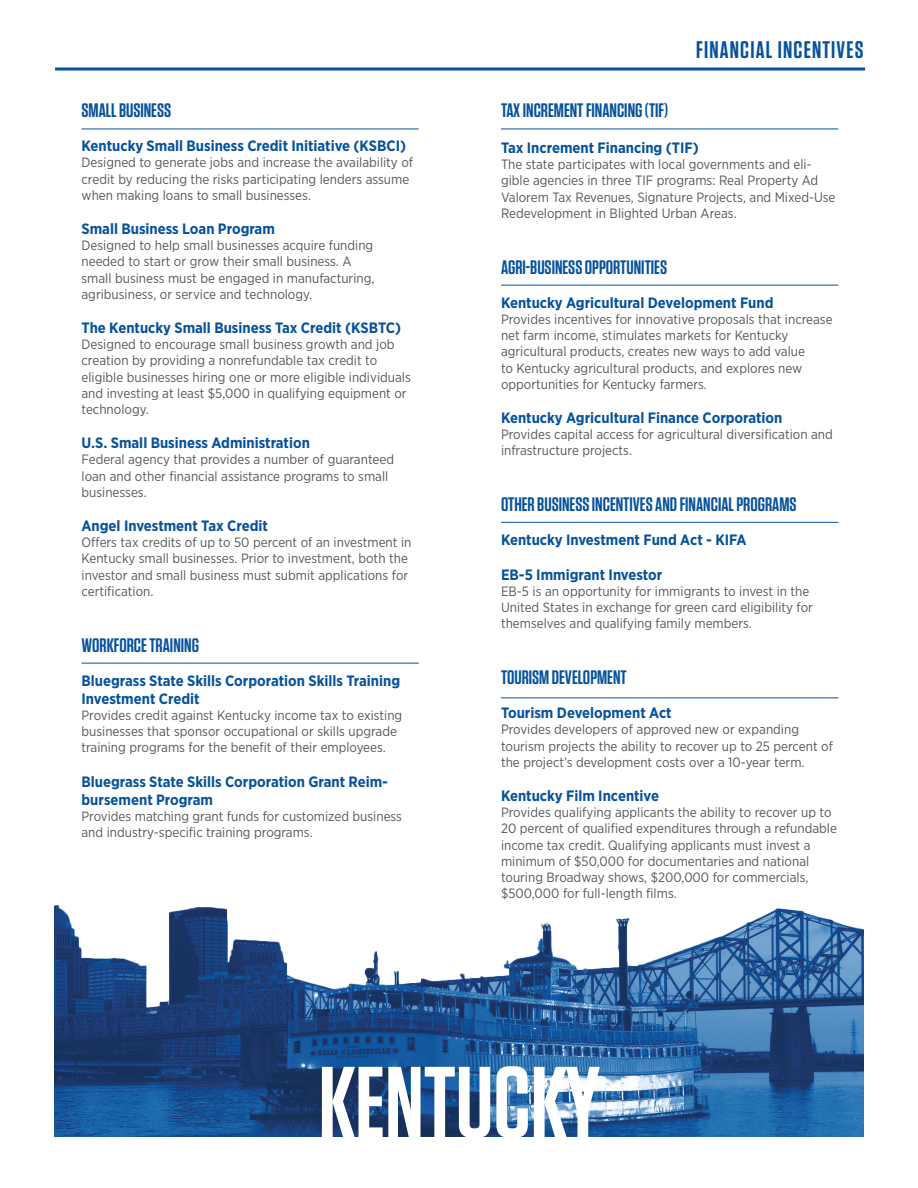
<style>
.page{position:relative;width:918px;height:1188px;background:#fff}
.page>*{position:absolute;margin:0;border:0;box-sizing:border-box;transform-origin:0 0}
.t1{font:600 100.5px "Tungsten";color:#fff}
.t2{font:600 24px "Tungsten";letter-spacing:.05em;color:#07529c}
.t3{font:600 19.5px "Tungsten";color:#07529c}
.t4{font:700 15px/18px "Gotham Narrow";color:#07529c}
.t5{font:13.5px/16.2px "Gotham Narrow";color:#57585a}
</style>
<div class="page">
<hr style="left:82px;top:663px;width:337px;height:1px;background:#07529c">
<hr style="left:82px;top:129px;width:337px;height:1px;background:#07529c">
<hr style="left:501px;top:129px;width:337px;height:1px;background:#07529c">
<hr style="left:501px;top:285px;width:337px;height:1px;background:#07529c">
<hr style="left:501px;top:522px;width:337px;height:1px;background:#07529c">
<hr style="left:501px;top:698px;width:337px;height:1px;background:#07529c">
<hr style="left:55px;top:68px;width:810px;height:2px;background:#07529c">
<img style="left:54px;top:905px;width:810px;height:232px">
<h3 class="t3" style="left:82px;top:100px;width:91px">SMALL BUSINESS</h3>
<p class="t4" style="left:82px;top:137px;width:326px">Kentucky Small Business Credit Initiative (KSBCI)</p>
<p class="t5" style="left:82px;top:154px;width:333px">Designed to generate jobs and increase the availability of credit by reducing the risks participating lenders assume when making loans to small businesses.</p>
<p class="t4" style="left:82px;top:220px;width:195px">Small Business Loan Program</p>
<p class="t5" style="left:82px;top:237px;width:294px">Designed to help small businesses acquire funding needed to start or grow their small business. A small business must be engaged in manufacturing, agribusiness, or service and technology.</p>
<p class="t4" style="left:82px;top:319px;width:321px">The Kentucky Small Business Tax Credit (KSBTC)</p>
<p class="t5" style="left:82px;top:336px;width:331px">Designed to encourage small business growth and job creation by providing a nonrefundable tax credit to eligible businesses hiring one or more eligible individuals and investing at least $5,000 in qualifying equipment or technology.</p>
<p class="t4" style="left:82px;top:434px;width:230px">U.S. Small Business Administration</p>
<p class="t5" style="left:82px;top:451px;width:314px">Federal agency that provides a number of guaranteed loan and other financial assistance programs to small businesses.</p>
<p class="t4" style="left:82px;top:517px;width:188px">Angel Investment Tax Credit</p>
<p class="t5" style="left:82px;top:534px;width:331px">Offers tax credits of up to 50 percent of an investment in Kentucky small businesses. Prior to investment, both the investor and small business must submit applications for certification.</p>
<h3 class="t3" style="left:82px;top:634px;width:119px">WORKFORCE TRAINING</h3>
<p class="t4" style="left:82px;top:671px;width:320px">Bluegrass State Skills Corporation Skills Training<br>Investment Credit</p>
<p class="t5" style="left:82px;top:707px;width:322px">Provides credit against Kentucky income tax to existing businesses that sponsor occupational or skills upgrade training programs for the benefit of their employees.</p>
<p class="t4" style="left:82px;top:772px;width:308px">Bluegrass State Skills Corporation Grant Reim&shy;bursement Program</p>
<p class="t5" style="left:82px;top:808px;width:322px">Provides matching grant funds for customized business and industry-specific training programs.</p>
<h2 class="t2" style="left:696px;top:37px;width:169px">FINANCIAL INCENTIVES</h2>
<h3 class="t3" style="left:501px;top:100px;width:169px">TAX INCREMENT FINANCING (TIF)</h3>
<p class="t4" style="left:501px;top:139px;width:199px">Tax Increment Financing (TIF)</p>
<p class="t5" style="left:501px;top:156px;width:336px">The state participates with local governments and eli&shy;gible agencies in three TIF programs: Real Property Ad Valorem Tax Revenues, Signature Projects, and Mixed-Use Redevelopment in Blighted Urban Areas.</p>
<h3 class="t3" style="left:501px;top:256px;width:168px">AGRI-BUSINESS OPPORTUNITIES</h3>
<p class="t4" style="left:501px;top:293px;width:274px">Kentucky Agricultural Development Fund</p>
<p class="t5" style="left:501px;top:311px;width:333px">Provides incentives for innovative proposals that increase net farm income, stimulates markets for Kentucky agricultural products, creates new ways to add value<br>to Kentucky agricultural products, and explores new opportunities for Kentucky farmers.</p>
<p class="t4" style="left:501px;top:409px;width:283px">Kentucky Agricultural Finance Corporation</p>
<p class="t5" style="left:501px;top:426px;width:333px">Provides capital access for agricultural diversification and infrastructure projects.</p>
<h3 class="t3" style="left:501px;top:494px;width:297px">OTHER BUSINESS INCENTIVES AND FINANCIAL PROGRAMS</h3>
<p class="t4" style="left:501px;top:531px;width:247px">Kentucky Investment Fund Act - KIFA</p>
<p class="t4" style="left:501px;top:565px;width:163px">EB-5 Immigrant Investor</p>
<p class="t5" style="left:501px;top:583px;width:314px">EB-5 is an opportunity for immigrants to invest in the<br>United States in exchange for green card eligibility for themselves and qualifying family members.</p>
<h3 class="t3" style="left:501px;top:667px;width:127px">TOURISM DEVELOPMENT</h3>
<p class="t4" style="left:501px;top:704px;width:172px">Tourism Development Act</p>
<p class="t5" style="left:501px;top:721px;width:333px">Provides developers of approved new or expanding tourism projects the ability to recover up to 25 percent of the project’s development costs over a 10-year term.</p>
<p class="t4" style="left:501px;top:787px;width:160px">Kentucky Film Incentive</p>
<p class="t5" style="left:501px;top:804px;width:338px">Provides qualifying applicants the ability to recover up to 20 percent of qualified expenditures through a refundable income tax credit. Qualifying applicants must invest a minimum of $50,000 for documentaries and national touring Broadway shows, $200,000 for commercials, $500,000 for full-length films.</p>
<h1 class="t1" style="left:319px;top:1049px;width:283px">KENTUCKY</h1>
</div>
